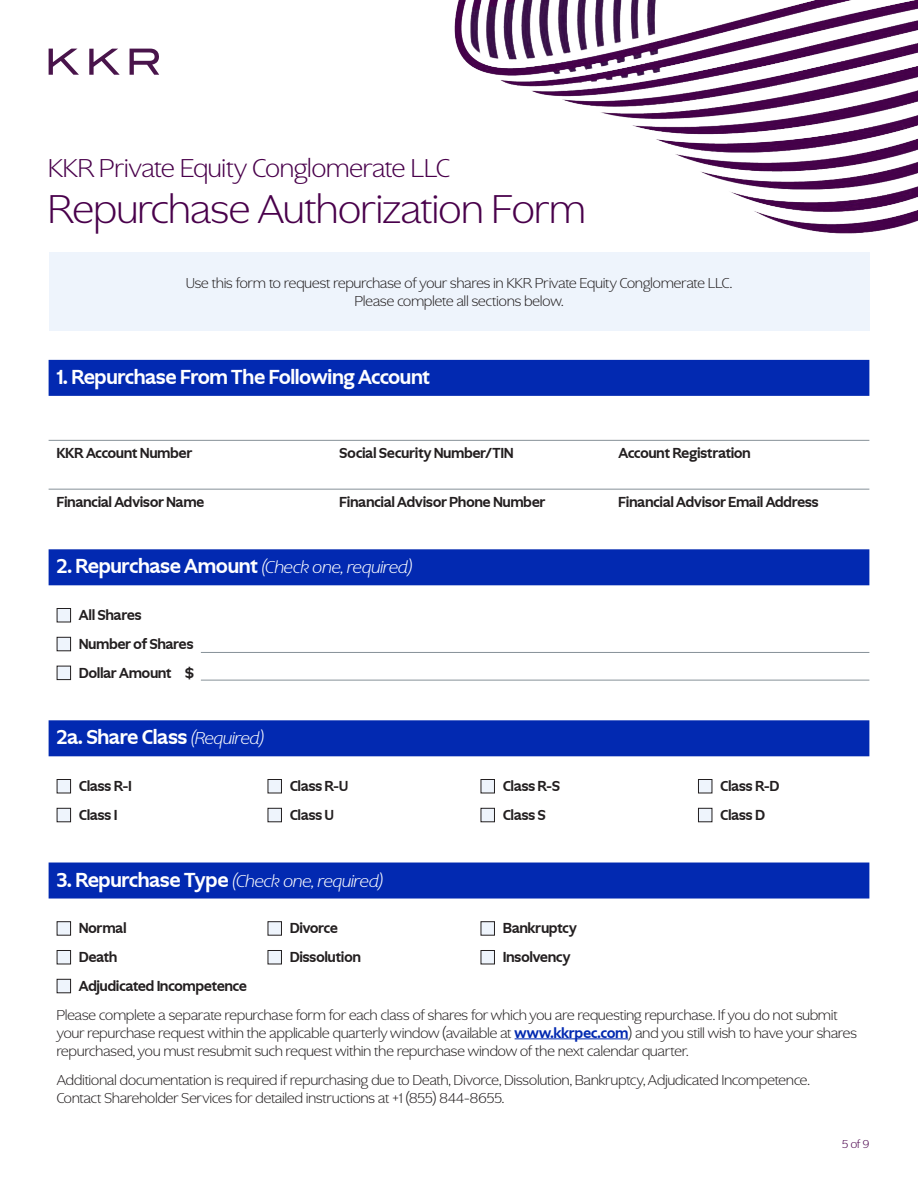
<style>
.page{position:relative;width:918px;height:1188px;background:#fff}
.page>*{position:absolute;margin:0;border:0;box-sizing:border-box;transform-origin:0 0}
.Doc_Title_Light_28_30_Aubergine{font:300 42px "Ghost";letter-spacing:.01em;color:#49004b}
.Doc_Title_Light_28_30_Aubergine-2{font:300 27px "Ghost";letter-spacing:.01em;color:#49004b}
.BLUE_BAR_HEAD_Bold_14_white__5_after{font:700 21px "Ghost";letter-spacing:.01em;color:#fff}
.BLUE_BAR_HEAD_Bold_14_white__35_after{font:700 21px "Ghost";letter-spacing:.01em;color:#fff}
.BLUE_BAR_HEAD_Bold_14_white__35_after-2{font:italic 300 18px "Ghost";letter-spacing:.01em;color:#fff}
.Body_Bold_10_black__1_after{font:300 15px/18px "Ghost";letter-spacing:.01em;color:#231f20}
.Body_Bold_10_black__1_after-2{font:700 15px "Ghost";letter-spacing:.01em;color:#231f20}
.Body_Bold_10_black__1875_after_under_rul{font:700 15px "Ghost";letter-spacing:.01em;color:#231f20}
.Head_10_Aubergine__25_after__1_before{font:300 15px/18px "Ghost";letter-spacing:.01em;color:#231f20;text-align:center}
.t1{font:300 12px "Ghost";color:#49004b}
.s1{font-weight:700;font-style:normal;font-size:21px}
.s2{font-weight:300;font-style:italic;font-size:18px}
.s3{font-weight:700;color:#0229b1}
</style>
<div class="page">
<div style="left:49px;top:253px;width:820px;height:78px;background:#eef4fc"></div>
<div style="left:49px;top:360px;width:820px;height:36px;background:#0229b1"></div>
<div style="left:49px;top:549px;width:820px;height:36px;background:#0229b1"></div>
<div style="left:49px;top:720px;width:820px;height:36px;background:#0229b1"></div>
<div style="left:49px;top:863px;width:820px;height:36px;background:#0229b1"></div>
<hr style="left:515px;top:1039px;width:113px;height:1px;background:#0229b1">
<div style="left:57px;top:608px;width:14px;height:14px;background:#eef4fc"></div>
<div style="left:57px;top:608px;width:14px;height:14px;border:1px solid #231f20"></div>
<div style="left:57px;top:637px;width:14px;height:14px;background:#eef4fc"></div>
<div style="left:57px;top:637px;width:14px;height:14px;border:1px solid #231f20"></div>
<div style="left:57px;top:666px;width:14px;height:14px;background:#eef4fc"></div>
<div style="left:57px;top:666px;width:14px;height:14px;border:1px solid #231f20"></div>
<div style="left:57px;top:779px;width:14px;height:14px;background:#eef4fc"></div>
<div style="left:57px;top:779px;width:14px;height:14px;border:1px solid #231f20"></div>
<div style="left:268px;top:779px;width:13px;height:14px;background:#eef4fc"></div>
<div style="left:268px;top:779px;width:14px;height:14px;border:1px solid #231f20"></div>
<div style="left:481px;top:779px;width:13px;height:14px;background:#eef4fc"></div>
<div style="left:481px;top:779px;width:14px;height:14px;border:1px solid #231f20"></div>
<div style="left:698px;top:779px;width:14px;height:14px;background:#eef4fc"></div>
<div style="left:698px;top:779px;width:14px;height:14px;border:1px solid #231f20"></div>
<div style="left:57px;top:808px;width:14px;height:14px;background:#eef4fc"></div>
<div style="left:57px;top:808px;width:14px;height:14px;border:1px solid #231f20"></div>
<div style="left:268px;top:808px;width:13px;height:14px;background:#eef4fc"></div>
<div style="left:268px;top:808px;width:14px;height:14px;border:1px solid #231f20"></div>
<div style="left:481px;top:808px;width:13px;height:14px;background:#eef4fc"></div>
<div style="left:481px;top:808px;width:14px;height:14px;border:1px solid #231f20"></div>
<div style="left:698px;top:808px;width:14px;height:14px;background:#eef4fc"></div>
<div style="left:698px;top:808px;width:14px;height:14px;border:1px solid #231f20"></div>
<div style="left:57px;top:922px;width:14px;height:13px;background:#eef4fc"></div>
<div style="left:57px;top:921px;width:14px;height:15px;border:1px solid #231f20"></div>
<div style="left:268px;top:922px;width:13px;height:13px;background:#eef4fc"></div>
<div style="left:268px;top:921px;width:14px;height:15px;border:1px solid #231f20"></div>
<div style="left:481px;top:922px;width:13px;height:13px;background:#eef4fc"></div>
<div style="left:481px;top:921px;width:14px;height:15px;border:1px solid #231f20"></div>
<div style="left:57px;top:950px;width:14px;height:14px;background:#eef4fc"></div>
<div style="left:57px;top:950px;width:14px;height:14px;border:1px solid #231f20"></div>
<div style="left:268px;top:950px;width:13px;height:14px;background:#eef4fc"></div>
<div style="left:268px;top:950px;width:14px;height:14px;border:1px solid #231f20"></div>
<div style="left:481px;top:950px;width:13px;height:14px;background:#eef4fc"></div>
<div style="left:481px;top:950px;width:14px;height:14px;border:1px solid #231f20"></div>
<div style="left:57px;top:979px;width:14px;height:14px;background:#eef4fc"></div>
<div style="left:57px;top:979px;width:14px;height:14px;border:1px solid #231f20"></div>
<hr style="left:201px;top:652px;width:668px;height:1px;background:#869198">
<hr style="left:201px;top:680px;width:668px;height:1px;background:#869198">
<hr style="left:49px;top:440px;width:820px;height:1px;background:#869198">
<hr style="left:49px;top:489px;width:820px;height:1px;background:#869198">
<img style="left:454px;top:0;width:464px;height:234px">
<svg style="left:49px;top:49px;width:110px;height:26px"></svg>
<p class="Doc_Title_Light_28_30_Aubergine-2" style="left:49px;top:152px;width:403px">KKR Private Equity Conglomerate LLC</p>
<p class="Doc_Title_Light_28_30_Aubergine" style="left:49px;top:185px;width:538px">Repurchase Authorization Form</p>
<p class="Head_10_Aubergine__25_after__1_before" style="left:186px;top:274px;width:548px">Use this form to request repurchase of your shares in KKR Private Equity Conglomerate LLC.<br>Please complete all sections below.</p>
<p class="BLUE_BAR_HEAD_Bold_14_white__5_after" style="left:57px;top:364px;width:375px">1. Repurchase From The Following Account</p>
<p class="Body_Bold_10_black__1875_after_under_rul" style="left:57px;top:444px;width:137px">KKR Account Number</p>
<p class="Body_Bold_10_black__1875_after_under_rul" style="left:340px;top:444px;width:175px">Social Security Number/TIN</p>
<p class="Body_Bold_10_black__1875_after_under_rul" style="left:619px;top:444px;width:134px">Account Registration</p>
<p class="Body_Bold_10_black__1875_after_under_rul" style="left:57px;top:493px;width:149px">Financial Advisor Name</p>
<p class="Body_Bold_10_black__1875_after_under_rul" style="left:340px;top:493px;width:207px">Financial Advisor Phone Number</p>
<p class="Body_Bold_10_black__1875_after_under_rul" style="left:619px;top:493px;width:201px">Financial Advisor Email Address</p>
<p class="BLUE_BAR_HEAD_Bold_14_white__35_after-2" style="left:57px;top:557px;width:357px"><span class="s1">2. Repurchase Amount</span> (Check one, required)</p>
<p class="Body_Bold_10_black__1_after-2" style="left:79px;top:606px;width:64px">All Shares</p>
<p class="Body_Bold_10_black__1_after-2" style="left:79px;top:635px;width:116px">Number of Shares</p>
<p class="Body_Bold_10_black__1_after-2" style="left:79px;top:664px;width:116px">Dollar Amount $</p>
<p class="BLUE_BAR_HEAD_Bold_14_white__35_after" style="left:57px;top:724px;width:209px">2a. Share Class <span class="s2">(Required)</span></p>
<p class="Body_Bold_10_black__1_after-2" style="left:79px;top:777px;width:54px">Class R-I</p>
<p class="Body_Bold_10_black__1_after-2" style="left:290px;top:777px;width:60px">Class R-U</p>
<p class="Body_Bold_10_black__1_after-2" style="left:503px;top:777px;width:58px">Class R-S</p>
<p class="Body_Bold_10_black__1_after-2" style="left:721px;top:777px;width:60px">Class R-D</p>
<p class="Body_Bold_10_black__1_after-2" style="left:79px;top:806px;width:40px">Class I</p>
<p class="Body_Bold_10_black__1_after-2" style="left:290px;top:806px;width:45px">Class U</p>
<p class="Body_Bold_10_black__1_after-2" style="left:503px;top:806px;width:44px">Class S</p>
<p class="Body_Bold_10_black__1_after-2" style="left:721px;top:806px;width:46px">Class D</p>
<p class="BLUE_BAR_HEAD_Bold_14_white__35_after-2" style="left:57px;top:870px;width:328px"><span class="s1">3. Repurchase Type</span> (Check one, required)</p>
<p class="Body_Bold_10_black__1_after-2" style="left:79px;top:919px;width:49px">Normal</p>
<p class="Body_Bold_10_black__1_after-2" style="left:290px;top:919px;width:49px">Divorce</p>
<p class="Body_Bold_10_black__1_after-2" style="left:503px;top:919px;width:75px">Bankruptcy</p>
<p class="Body_Bold_10_black__1_after-2" style="left:79px;top:948px;width:40px">Death</p>
<p class="Body_Bold_10_black__1_after-2" style="left:290px;top:948px;width:72px">Dissolution</p>
<p class="Body_Bold_10_black__1_after-2" style="left:503px;top:948px;width:69px">Insolvency</p>
<p class="Body_Bold_10_black__1_after-2" style="left:79px;top:977px;width:169px">Adjudicated Incompetence</p>
<p class="Body_Bold_10_black__1_after" style="left:57px;top:1006px;width:802px">Please complete a separate repurchase form for each class of shares for which you are requesting repurchase. If you do not submit your repurchase request within the applicable quarterly window (available at <span class="s3">www.kkrpec.com</span>) and you still wish to have your shares repurchased, you must resubmit such request within the repurchase window of the next calendar quarter.</p>
<p class="Body_Bold_10_black__1_after" style="left:57px;top:1071px;width:755px">Additional documentation is required if repurchasing due to Death, Divorce, Dissolution, Bankruptcy, Adjudicated Incompetence.<br>Contact Shareholder Services for detailed instructions at +1 (855) 844-8655.</p>
<p class="t1" style="left:842px;top:1137px;width:29px">5 of 9</p>
</div>
